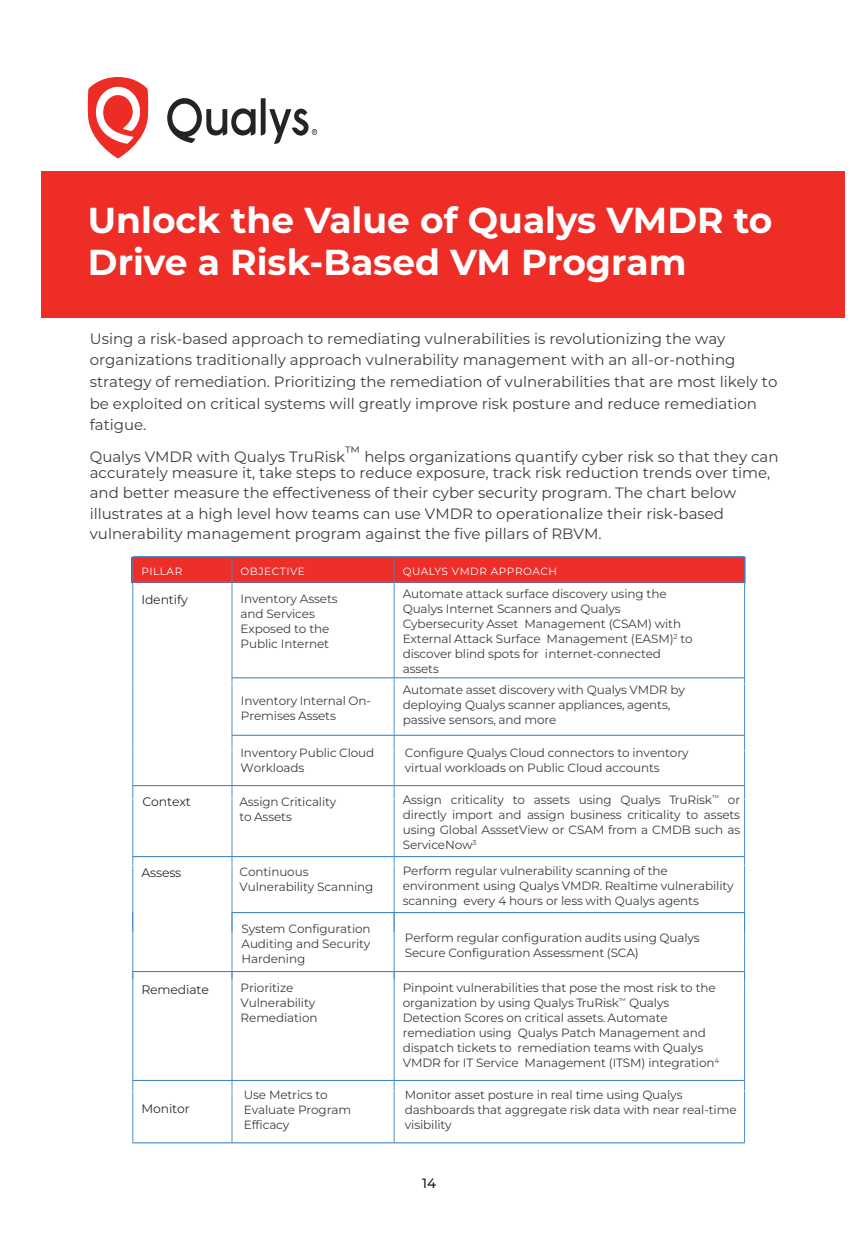
<style>
.page{position:relative;width:868px;height:1238px;background:#fff}
.page>*{position:absolute;margin:0;border:0;box-sizing:border-box;transform-origin:0 0}
.t1{font:700 36px/42px "Montserrat";color:#fff}
.t2{font:15px/21.6px "Montserrat";color:#3e3e3f}
.t3{font:500 13.5px "Montserrat";color:#231f20}
.t4{font:12.3px "Montserrat";letter-spacing:-.01em;color:#282c2e}
.t5{font:12px/15px "Montserrat";letter-spacing:-.01em;color:#3e3e3f}
.t6{font:10.5px "Montserrat";letter-spacing:.05em;color:#fff}
</style>
<div class="page">
<div style="left:41px;top:171px;width:803px;height:146px;background:#ee2d27"></div>
<svg style="left:167px;top:98px;width:88px;height:45px"></svg>
<svg style="left:261px;top:98px;width:56px;height:46px"></svg>
<svg style="left:88px;top:77px;width:61px;height:81px"></svg>
<div style="left:133px;top:557px;width:612px;height:25px;background:#ed2e29"></div>
<hr style="left:232px;top:581px;width:162px;height:1px;background:#3f86c7">
<hr style="left:394px;top:581px;width:350px;height:1px;background:#3f86c7">
<hr style="left:232px;top:677px;width:162px;height:1px;background:#3f86c7">
<hr style="left:394px;top:677px;width:350px;height:1px;background:#3f86c7">
<hr style="left:232px;top:735px;width:162px;height:1px;background:#3f86c7">
<hr style="left:394px;top:735px;width:350px;height:1px;background:#3f86c7">
<hr style="left:232px;top:785px;width:162px;height:1px;background:#3f86c7">
<hr style="left:394px;top:785px;width:350px;height:1px;background:#3f86c7">
<hr style="left:232px;top:856px;width:162px;height:1px;background:#3f86c7">
<hr style="left:394px;top:856px;width:350px;height:1px;background:#3f86c7">
<hr style="left:232px;top:912px;width:162px;height:1px;background:#3f86c7">
<hr style="left:394px;top:912px;width:350px;height:1px;background:#3f86c7">
<hr style="left:232px;top:971px;width:162px;height:1px;background:#3f86c7">
<hr style="left:394px;top:971px;width:350px;height:1px;background:#3f86c7">
<hr style="left:232px;top:1080px;width:162px;height:1px;background:#3f86c7">
<hr style="left:394px;top:1080px;width:350px;height:1px;background:#3f86c7">
<hr style="left:232px;top:1142px;width:162px;height:1px;background:#3f86c7">
<hr style="left:394px;top:1142px;width:350px;height:1px;background:#3f86c7">
<svg style="left:132px;top:557px;width:1px;height:24px"></svg>
<hr style="left:132px;top:581px;width:100px;height:1px;background:#3f86c7">
<hr style="left:132px;top:582px;width:1px;height:101px;background:#3f86c7">
<hr style="left:132px;top:683px;width:1px;height:67px;background:#3f86c7">
<hr style="left:232px;top:684px;width:1px;height:66px;background:#3f86c7">
<hr style="left:132px;top:750px;width:1px;height:48px;background:#3f86c7">
<hr style="left:232px;top:750px;width:1px;height:48px;background:#3f86c7">
<hr style="left:232px;top:799px;width:1px;height:66px;background:#3f86c7">
<hr style="left:232px;top:865px;width:1px;height:66px;background:#3f86c7">
<hr style="left:232px;top:912px;width:1px;height:66px;background:#3f86c7">
<hr style="left:232px;top:971px;width:1px;height:119px;background:#3f86c7">
<hr style="left:232px;top:1091px;width:1px;height:51px;background:#3f86c7">
<hr style="left:132px;top:785px;width:100px;height:1px;background:#3f86c7">
<hr style="left:132px;top:799px;width:1px;height:66px;background:#3f86c7">
<hr style="left:132px;top:856px;width:100px;height:1px;background:#3f86c7">
<hr style="left:132px;top:865px;width:1px;height:67px;background:#3f86c7">
<hr style="left:132px;top:912px;width:1px;height:66px;background:#3f86c7">
<hr style="left:132px;top:971px;width:100px;height:1px;background:#3f86c7">
<hr style="left:132px;top:971px;width:1px;height:119px;background:#3f86c7">
<hr style="left:132px;top:1080px;width:100px;height:1px;background:#3f86c7">
<hr style="left:132px;top:1091px;width:1px;height:51px;background:#3f86c7">
<hr style="left:132px;top:1142px;width:100px;height:1px;background:#3f86c7">
<hr style="left:132px;top:556px;width:100px;height:1px;background:#3f86c7">
<hr style="left:232px;top:556px;width:162px;height:1px;background:#3f86c7">
<hr style="left:394px;top:556px;width:350px;height:1px;background:#3f86c7">
<hr style="left:394px;top:684px;width:1px;height:66px;background:#3f86c7">
<hr style="left:744px;top:684px;width:1px;height:66px;background:#3f86c7">
<hr style="left:394px;top:750px;width:1px;height:48px;background:#3f86c7">
<hr style="left:744px;top:750px;width:1px;height:48px;background:#3f86c7">
<hr style="left:394px;top:799px;width:1px;height:66px;background:#3f86c7">
<hr style="left:744px;top:799px;width:1px;height:66px;background:#3f86c7">
<hr style="left:394px;top:865px;width:1px;height:66px;background:#3f86c7">
<hr style="left:744px;top:865px;width:1px;height:66px;background:#3f86c7">
<hr style="left:394px;top:912px;width:1px;height:66px;background:#3f86c7">
<hr style="left:744px;top:912px;width:1px;height:66px;background:#3f86c7">
<hr style="left:394px;top:971px;width:1px;height:119px;background:#3f86c7">
<hr style="left:744px;top:971px;width:1px;height:119px;background:#3f86c7">
<hr style="left:394px;top:1091px;width:1px;height:51px;background:#3f86c7">
<hr style="left:744px;top:1091px;width:1px;height:51px;background:#3f86c7">
<svg style="left:394px;top:557px;width:1px;height:24px"></svg>
<svg style="left:744px;top:557px;width:1px;height:24px"></svg>
<hr style="left:394px;top:582px;width:1px;height:101px;background:#3f86c7">
<hr style="left:744px;top:582px;width:1px;height:101px;background:#3f86c7">
<svg style="left:232px;top:557px;width:1px;height:24px"></svg>
<hr style="left:232px;top:582px;width:1px;height:101px;background:#3f86c7">
<p class="t1" style="left:88px;top:197px;width:686px">Unlock the Value of Qualys VMDR to<br>Drive a Risk-Based VM Program</p>
<p class="t2" style="left:90px;top:327px;width:689px">Using a risk-based approach to remediating vulnerabilities is revolutionizing the way organizations traditionally approach vulnerability management with an all-or-nothing strategy of remediation. Prioritizing the remediation of vulnerabilities that are most likely to be exploited on critical systems will greatly improve risk posture and reduce remediation fatigue.</p>
<p class="t2" style="left:90px;top:449px;width:690px;line-height:15.6px">Qualys VMDR with Qualys TruRisk™ helps organizations quantify cyber risk so that they can accurately measure it, take steps to reduce exposure, track risk reduction trends over time,</p>
<p class="t2" style="left:90px;top:482px;width:648px;line-height:20.5px">and better measure the effectiveness of their cyber security program. The chart below illustrates at a high level how teams can use VMDR to operationalize their risk-based vulnerability management program against the five pillars of RBVM.</p>
<p class="t6" style="left:141px;top:564px;width:42px">PILLAR</p>
<p class="t6" style="left:240px;top:564px;width:66px">OBJECTIVE</p>
<p class="t6" style="left:402px;top:564px;width:156px">QUALYS VMDR APPROACH</p>
<p class="t4" style="left:141px;top:592px;width:48px">Identify</p>
<p class="t5" style="left:240px;top:590px;width:98px">Inventory Assets and Services<br>Exposed to the<br>Public Internet</p>
<p class="t5" style="left:402px;top:586px;width:291px">Automate attack surface discovery using the Qualys Internet Scanners and Qualys Cybersecurity Asset Management (CSAM) with External Attack Surface Management (EASM)<sup>2</sup> to discover blind spots for internet-connected assets</p>
<p class="t5" style="left:241px;top:692px;width:132px">Inventory Internal On-<br>Premises Assets</p>
<p class="t5" style="left:402px;top:681px;width:284px">Automate asset discovery with Qualys VMDR by deploying Qualys scanner appliances, agents, passive sensors, and more</p>
<p class="t5" style="left:240px;top:745px;width:135px">Inventory Public Cloud<br>Workloads</p>
<p class="t5" style="left:405px;top:744px;width:285px">Configure Qualys Cloud connectors to inventory virtual workloads on Public Cloud accounts</p>
<p class="t4" style="left:142px;top:793px;width:50px">Context</p>
<p class="t5" style="left:239px;top:794px;width:98px">Assign Criticality to Assets</p>
<p class="t5" style="left:402px;top:792px;width:339px;text-align:justify">Assign criticality to assets using Qualys TruRisk<sup>™</sup> or directly import and assign business criticality to assets using Global AsssetView or CSAM from a CMDB such as ServiceNow<sup>3</sup></p>
<p class="t4" style="left:141px;top:864px;width:41px">Assess</p>
<p class="t5" style="left:239px;top:863px;width:135px">Continuous<br>Vulnerability Scanning</p>
<p class="t5" style="left:402px;top:862px;width:332px">Perform regular vulnerability scanning of the environment using Qualys VMDR. Realtime vulnerability scanning every 4 hours or less with Qualys agents</p>
<p class="t5" style="left:241px;top:921px;width:131px;text-align:justify">System Configuration Auditing and Security Hardening</p>
<p class="t5" style="left:405px;top:929px;width:296px">Perform regular configuration audits using Qualys<br>Secure Configuration Assessment (SCA)</p>
<p class="t4" style="left:141px;top:981px;width:69px">Remediate</p>
<p class="t5" style="left:240px;top:980px;width:78px">Prioritize<br>Vulnerability<br>Remediation</p>
<p class="t5" style="left:402px;top:980px;width:318px">Pinpoint vulnerabilities that pose the most risk to the organization by using Qualys TruRisk<sup>™</sup> Qualys Detection Scores on critical assets. Automate remediation using Qualys Patch Management and dispatch tickets to remediation teams with Qualys VMDR for IT Service Management (ITSM) integration<sup>4</sup></p>
<p class="t4" style="left:141px;top:1100px;width:50px">Monitor</p>
<p class="t5" style="left:244px;top:1086px;width:109px">Use Metrics to<br>Evaluate Program<br>Efficacy</p>
<p class="t5" style="left:405px;top:1086px;width:333px">Monitor asset posture in real time using Qualys dashboards that aggregate risk data with near real-time visibility</p>
<p class="t3" style="left:422px;top:1174px;width:16px">14</p>
</div>
